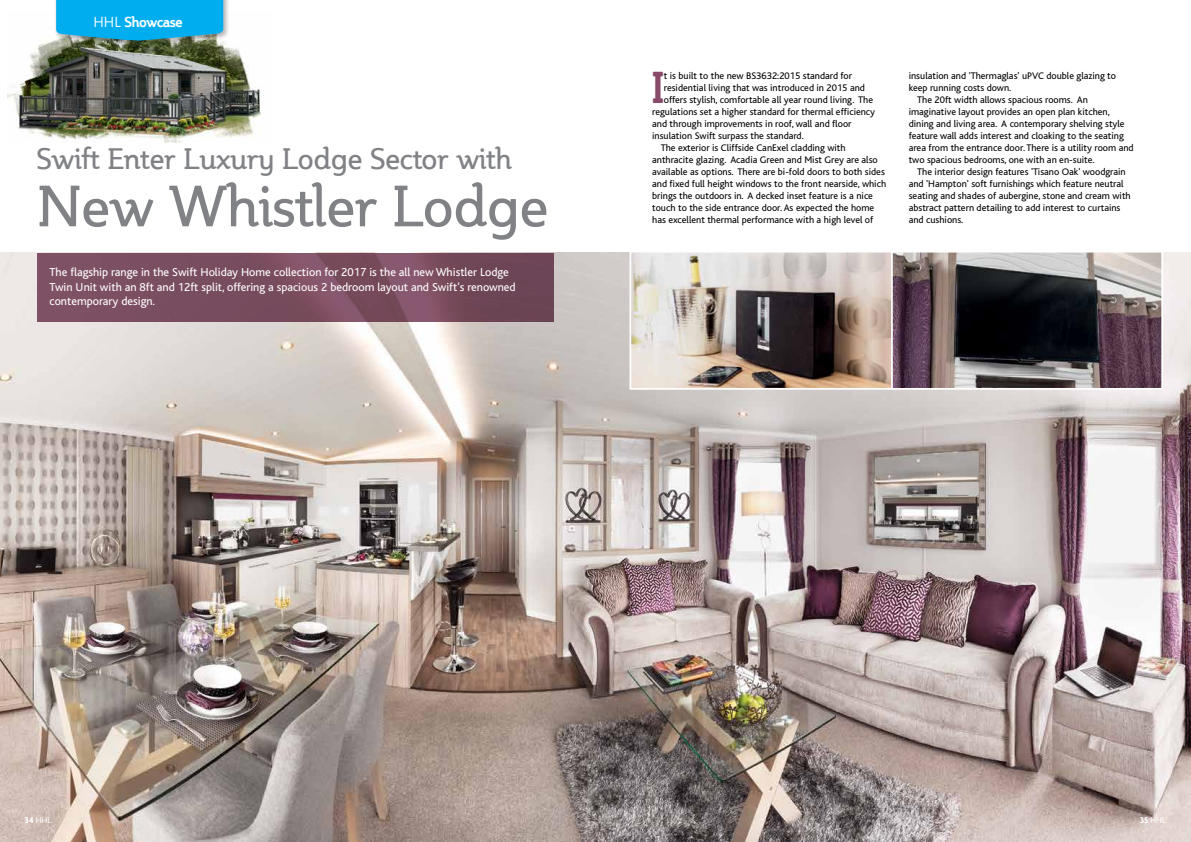
<style>
.page{position:relative;width:1191px;height:842px;background:#fff}
.page>*{position:absolute;margin:0;border:0;box-sizing:border-box;transform-origin:0 0}
.t1{font:57.4px "Steinem";color:#808285}
.t2{font:700 42.5px "Steinem";color:#884a68}
.t3{font:29.5px "Steinem";color:#808285}
.t4{font:700 13.8px "Steinem";color:#fff}
.t5{font:12px/14.4px "Bliss";color:#fff}
.t6{font:10px "Bliss";color:#000}
.t7{font:9px "Agenda";color:#fff}
.s1{font-family:"Bliss";font-weight:300;font-size:15.4px}
.s2{font-weight:700}
</style>
<div class="page">
<img style="left:0;top:253px;width:1191px;height:589px">
<svg style="left:37px;top:253px;width:516px;height:69px;background:#794d5f"></svg>
<img style="left:8px;top:40px;width:253px;height:103px">
<div style="left:54px;top:0;width:176px;height:48px;background:#000;opacity:.3"></div>
<svg style="left:56px;top:0;width:167px;height:41px;background:#0eabe5"></svg>
<img style="left:632px;top:254px;width:528px;height:133px">
<div style="left:629px;top:251px;width:263px;height:139px;border:2px solid #fff"></div>
<div style="left:891px;top:251px;width:272px;height:139px;border:2px solid #fff"></div>
<h3 class="t4" style="left:93px;top:14px;width:90px"><span class="s1">HHL</span> Showcase</h3>
<h3 class="t3" style="left:37px;top:142px;width:476px">Swift Enter Luxury Lodge Sector with</h3>
<h1 class="t1" style="left:37px;top:175px;width:512px">New Whistler Lodge</h1>
<p class="t5" style="left:50px;top:265px;width:468px">The flagship range in the Swift Holiday Home collection for 2017 is the all new Whistler Lodge<br>Twin Unit with an 8ft and 12ft split, offering a spacious 2 bedroom layout and Swift's renowned contemporary design.</p>
<h2 class="t2" style="left:652px;top:63px;width:13px">I</h2>
<p class="t6" style="left:664px;top:70px;width:190px">t is built to the new BS3632:2015 standard for</p>
<p class="t6" style="left:664px;top:82px;width:203px">residential living that was introduced in 2015 and</p>
<p class="t6" style="left:664px;top:94px;width:211px">offers stylish, comfortable all year round living. The</p>
<p class="t6" style="left:652px;top:106px;width:224px">regulations set a higher standard for thermal efficiency</p>
<p class="t6" style="left:652px;top:118px;width:201px">and through improvements in roof, wall and floor</p>
<p class="t6" style="left:652px;top:130px;width:153px">insulation Swift surpass the standard.</p>
<p class="t6" style="left:660px;top:142px;width:186px">The exterior is Cliffside CanExel cladding with</p>
<p class="t6" style="left:652px;top:154px;width:227px">anthracite glazing. Acadia Green and Mist Grey are also</p>
<p class="t6" style="left:652px;top:166px;width:234px">available as options. There are bi-fold doors to both sides</p>
<p class="t6" style="left:652px;top:178px;width:235px">and fixed full height windows to the front nearside, which</p>
<p class="t6" style="left:652px;top:190px;width:222px">brings the outdoors in. A decked inset feature is a nice</p>
<p class="t6" style="left:652px;top:202px;width:223px">touch to the side entrance door. As expected the home</p>
<p class="t6" style="left:652px;top:214px;width:223px">has excellent thermal performance with a high level of</p>
<p class="t6" style="left:908px;top:70px;width:209px">insulation and 'Thermaglas' uPVC double glazing to</p>
<p class="t6" style="left:908px;top:82px;width:104px">keep running costs down.</p>
<p class="t6" style="left:917px;top:94px;width:172px">The 20ft width allows spacious rooms. An</p>
<p class="t6" style="left:908px;top:106px;width:203px">imaginative layout provides an open plan kitchen,</p>
<p class="t6" style="left:908px;top:118px;width:217px">dining and living area. A contemporary shelving style</p>
<p class="t6" style="left:908px;top:130px;width:217px">feature wall adds interest and cloaking to the seating</p>
<p class="t6" style="left:908px;top:142px;width:226px">area from the entrance door. There is a utility room and</p>
<p class="t6" style="left:908px;top:154px;width:187px">two spacious bedrooms, one with an en-suite.</p>
<p class="t6" style="left:917px;top:166px;width:210px">The interior design features 'Tisano Oak' woodgrain</p>
<p class="t6" style="left:908px;top:178px;width:216px">and 'Hampton' soft furnishings which feature neutral</p>
<p class="t6" style="left:908px;top:190px;width:223px">seating and shades of aubergine, stone and cream with</p>
<p class="t6" style="left:908px;top:202px;width:213px">abstract pattern detailing to add interest to curtains</p>
<p class="t6" style="left:908px;top:214px;width:56px">and cushions.</p>
<p class="t7" style="left:25px;top:815px;width:28px"><span class="s2">34</span> HHL</p>
<p class="t7" style="left:1140px;top:815px;width:28px"><span class="s2">35</span> HHL</p>
</div>
